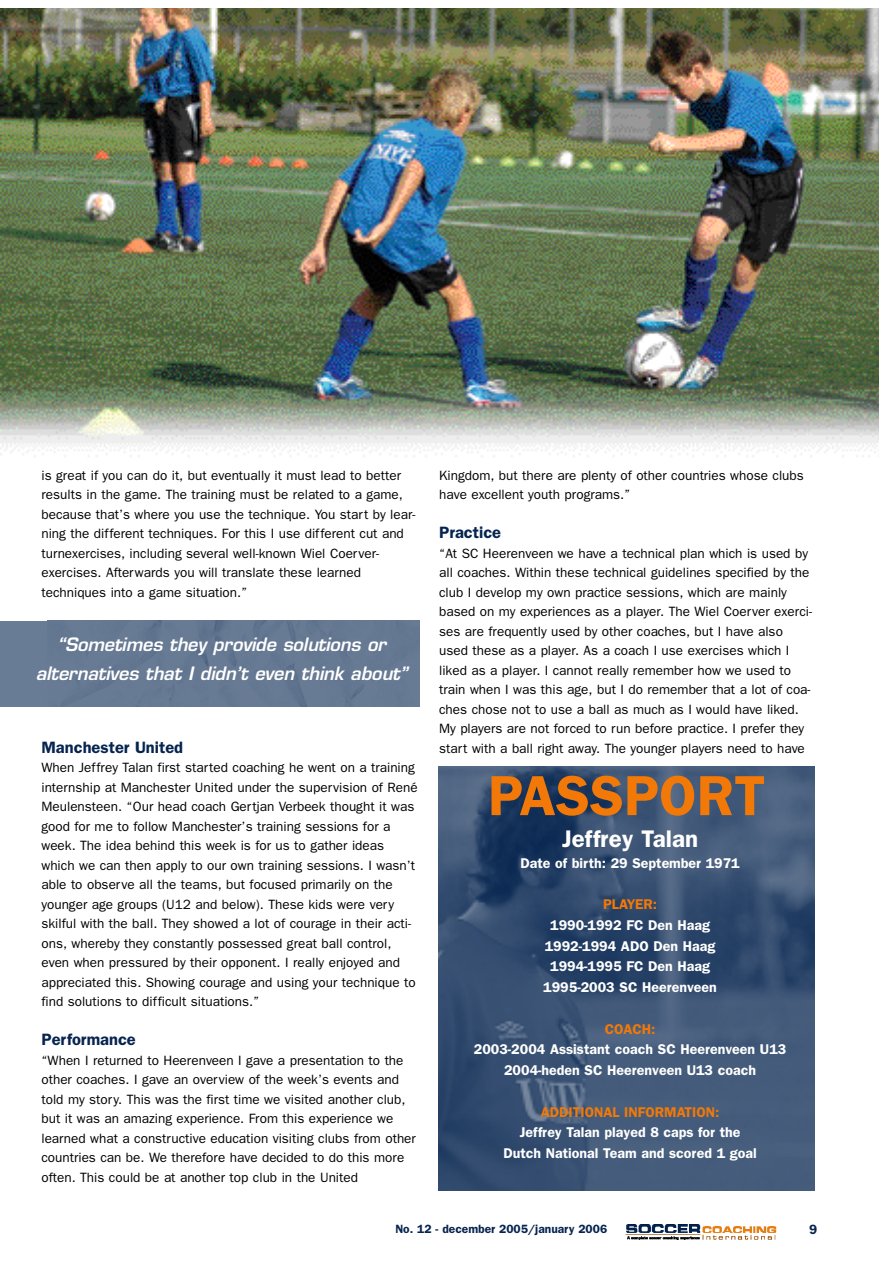
<style>
.page{position:relative;width:879px;height:1263px;background:#fff}
.page>*{position:absolute;margin:0;border:0;box-sizing:border-box;transform-origin:0 0}
.t1{font:600 56.7px "Franklin Gothic";color:#f27907}
.t2{font:600 24.15px "Franklin Gothic";color:#fff}
.t3{font:italic 600 18px/28.5px "Eurostile";letter-spacing:-.005em;color:#fff;text-align:center}
.t4{font:600 16.5px "Franklin Gothic";color:#06244f}
.t5{font:600 14.25px/20.7px "Franklin Gothic";color:#fff;text-align:center}
.t6{font:600 14.25px "Franklin Gothic";color:#f27907}
.t7{font:13.5px/19.5px "Franklin Gothic";color:#000}
.t8{font:600 13.5px "Franklin Gothic";color:#06244f}
.t9{font:600 12px "Franklin Gothic";color:#06244f}
</style>
<div class="page">
<img style="left:626px;top:1224px;width:151px;height:8px">
<img style="left:625px;top:1232px;width:152px;height:8px">
<img style="left:0;top:9px;width:879px;height:448px">
<img style="left:438px;top:767px;width:376px;height:423px">
<div style="left:0;top:621px;width:419px;height:86px;background:#697c95"></div>
<img style="left:62px;top:621px;width:337px;height:86px">
<p class="t7" style="left:41px;top:466px;width:375px">is great if you can do it, but eventually it must lead to better results in the game. The training must be related to a game, because that’s where you use the technique. You start by lear&shy;ning the different techniques. For this I use different cut and turnexercises, including several well-known Wiel Coerver&shy;exercises. Afterwards you will translate these learned techniques into a game situation.”</p>
<h3 class="t3" style="left:36px;top:632px;width:373px">“Sometimes they provide solutions or alternatives that I didn’t even think about”</h3>
<p class="t4" style="left:41px;top:741px;width:143px">Manchester United</p>
<p class="t7" style="left:41px;top:759px;width:378px">When Jeffrey Talan first started coaching he went on a training internship at Manchester United under the supervision of René Meulensteen. “Our head coach Gertjan Verbeek thought it was good for me to follow Manchester’s training sessions for a week. The idea behind this week is for us to gather ideas which we can then apply to our own training sessions. I wasn’t able to observe all the teams, but focused primarily on the younger age groups (U12 and below). These kids were very skilful with the ball. They showed a lot of courage in their acti&shy;ons, whereby they constantly possessed great ball control, even when pressured by their opponent. I really enjoyed and appreciated this. Showing courage and using your technique to find solutions to difficult situations.”</p>
<p class="t4" style="left:41px;top:1034px;width:96px">Performance</p>
<p class="t7" style="left:41px;top:1051px;width:376px">“When I returned to Heerenveen I gave a presentation to the other coaches. I gave an overview of the week’s events and told my story. This was the first time we visited another club, but it was an amazing experience. From this experience we learned what a constructive education visiting clubs from other countries can be. We therefore have decided to do this more often. This could be at another top club in the United</p>
<p class="t7" style="left:439px;top:466px;width:366px">Kingdom, but there are plenty of other countries whose clubs have excellent youth programs.”</p>
<p class="t4" style="left:439px;top:527px;width:64px">Practice</p>
<p class="t7" style="left:439px;top:544px;width:374px">“At SC Heerenveen we have a technical plan which is used by all coaches. Within these technical guidelines specified by the club I develop my own practice sessions, which are mainly based on my experiences as a player. The Wiel Coerver exerci&shy;ses are frequently used by other coaches, but I have also used these as a player. As a coach I use exercises which I liked as a player. I cannot really remember how we used to train when I was this age, but I do remember that a lot of coa&shy;ches chose not to use a ball as much as I would have liked.<br>My players are not forced to run before practice. I prefer they start with a ball right away. The younger players need to have</p>
<h1 class="t1" style="left:488px;top:776px;width:279px">PASSPORT</h1>
<h2 class="t2" style="left:562px;top:831px;width:138px">Jeffrey Talan</h2>
<p class="t5" style="left:520px;top:854px;width:221px">Date of birth: 29 September 1971</p>
<p class="t6" style="left:603px;top:900px;width:55px">PLAYER:</p>
<p class="t5" style="left:543px;top:916px;width:175px">1990-1992 FC Den Haag<br>1992-1994 ADO Den Haag<br>1994-1995 FC Den Haag<br>1995-2003 SC Heerenveen</p>
<p class="t6" style="left:604px;top:1024px;width:52px">COACH:</p>
<p class="t5" style="left:474px;top:1040px;width:314px">2003-2004 Assistant coach SC Heerenveen U13<br>2004-heden SC Heerenveen U13 coach</p>
<p class="t6" style="left:540px;top:1107px;width:180px">ADDITIONAL INFORMATION:</p>
<p class="t5" style="left:503px;top:1123px;width:255px">Jeffrey Talan played 8 caps for the<br>Dutch National Team and scored 1 goal</p>
<p class="t9" style="left:395px;top:1225px;width:213px">No. 12 - december 2005/january 2006</p>
<p class="t8" style="left:809px;top:1225px;width:10px">9</p>
</div>
